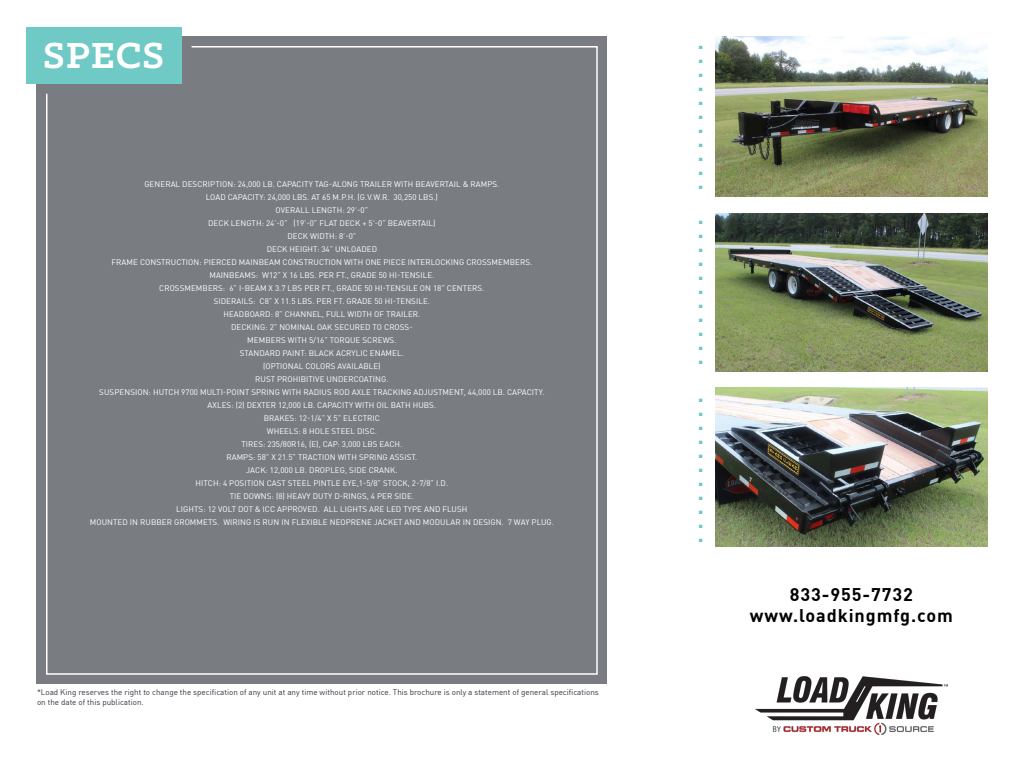
<style>
.page{position:relative;width:1024px;height:768px;background:#fff}
.page>*{position:absolute;margin:0;border:0;box-sizing:border-box;transform-origin:0 0}
.t1{font:700 41px "Klinic Slab";letter-spacing:.025em;color:#fff}
.t2{font:700 23px/37.8px "DIN Pro";color:#6fc9c4}
.t3{font:700 18px/21.6px "DIN Pro";letter-spacing:.05em;color:#000;text-align:center}
.t4{font:8px/13px "DIN Pro";letter-spacing:.01em;color:#fff;text-align:center}
.t5{font:8px/9.6px "DIN Pro";color:#333640}
</style>
<div class="page">
<img style="left:715px;top:36px;width:273px;height:160px">
<img style="left:715px;top:214px;width:273px;height:157px">
<img style="left:715px;top:387px;width:273px;height:160px">
<div style="left:36px;top:36px;width:571px;height:648px;background:#797d82"></div>
<div style="left:26px;top:27px;width:156px;height:57px;background:#6fc9c4"></div>
<svg style="left:46px;top:46px;width:552px;height:629px"></svg>
<img style="left:756px;top:677px;width:191px;height:58px">
<h1 class="t1" style="left:43px;top:28px;width:123px">SPECS</h1>
<p class="t4" style="left:90px;top:177px;width:466px">GENERAL DESCRIPTION: 24,000 LB. CAPACITY TAG-ALONG TRAILER WITH BEAVERTAIL &amp; RAMPS.<br>LOAD CAPACITY: 24,000 LBS. AT 65 M.P.H. (G.V.W.R. 30,250 LBS.)<br>OVERALL LENGTH: 29’-0”<br>DECK LENGTH: 24’-0” (19’-0” FLAT DECK + 5’-0” BEAVERTAIL)<br>DECK WIDTH: 8’-0”<br>DECK HEIGHT: 34” UNLOADED<br>FRAME CONSTRUCTION: PIERCED MAINBEAM CONSTRUCTION WITH ONE PIECE INTERLOCKING CROSSMEMBERS.<br>MAINBEAMS: W12” X 16 LBS. PER FT., GRADE 50 HI-TENSILE.<br>CROSSMEMBERS: 6” I-BEAM X 3.7 LBS PER FT., GRADE 50 HI-TENSILE ON 18” CENTERS.<br>SIDERAILS: C8” X 11.5 LBS. PER FT. GRADE 50 HI-TENSILE.<br>HEADBOARD: 8” CHANNEL, FULL WIDTH OF TRAILER.<br>DECKING: 2” NOMINAL OAK SECURED TO CROSS-<br>MEMBERS WITH 5/16” TORQUE SCREWS.<br>STANDARD PAINT: BLACK ACRYLIC ENAMEL.<br>(OPTIONAL COLORS AVAILABLE)<br>RUST PROHIBITIVE UNDERCOATING.<br>SUSPENSION: HUTCH 9700 MULTI-POINT SPRING WITH RADIUS ROD AXLE TRACKING ADJUSTMENT, 44,000 LB. CAPACITY.<br>AXLES: (2) DEXTER 12,000 LB. CAPACITY WITH OIL BATH HUBS.<br>BRAKES: 12-1/4” X 5” ELECTRIC<br>WHEELS: 8 HOLE STEEL DISC.<br>TIRES: 235/80R16, (E), CAP: 3,000 LBS EACH.<br>RAMPS: 58” X 21.5” TRACTION WITH SPRING ASSIST.<br>JACK: 12,000 LB. DROPLEG, SIDE CRANK.<br>HITCH: 4 POSITION CAST STEEL PINTLE EYE,1-5/8” STOCK, 2-7/8” I.D.<br>TIE DOWNS: (8) HEAVY DUTY D-RINGS, 4 PER SIDE.<br>LIGHTS: 12 VOLT DOT &amp; ICC APPROVED. ALL LIGHTS ARE LED TYPE AND FLUSH<br>MOUNTED IN RUBBER GROMMETS. WIRING IS RUN IN FLEXIBLE NEOPRENE JACKET AND MODULAR IN DESIGN. 7 WAY PLUG.</p>
<p class="t5" style="left:37px;top:687px;width:563px">*Load King reserves the right to change the specification of any unit at any time without prior notice. This brochure is only a statement of general specifications on the date of this publication.</p>
<h2 class="t2" style="left:697px;top:20px;width:8px">.</h2>
<h2 class="t2" style="left:697px;top:34px;width:8px">.</h2>
<h2 class="t2" style="left:697px;top:48px;width:8px">.</h2>
<h2 class="t2" style="left:697px;top:62px;width:8px">.</h2>
<h2 class="t2" style="left:697px;top:76px;width:8px">.</h2>
<h2 class="t2" style="left:697px;top:90px;width:8px">.</h2>
<h2 class="t2" style="left:697px;top:104px;width:8px">.</h2>
<h2 class="t2" style="left:697px;top:118px;width:8px">.</h2>
<h2 class="t2" style="left:697px;top:132px;width:8px">.</h2>
<h2 class="t2" style="left:697px;top:146px;width:8px">.</h2>
<h2 class="t2" style="left:697px;top:160px;width:8px">.</h2>
<h2 class="t2" style="left:697px;top:196px;width:8px">.</h2>
<h2 class="t2" style="left:697px;top:210px;width:8px">.</h2>
<h2 class="t2" style="left:697px;top:224px;width:8px">.</h2>
<h2 class="t2" style="left:697px;top:238px;width:8px">.</h2>
<h2 class="t2" style="left:697px;top:252px;width:8px">.</h2>
<h2 class="t2" style="left:697px;top:266px;width:8px">.</h2>
<h2 class="t2" style="left:697px;top:280px;width:8px">.</h2>
<h2 class="t2" style="left:697px;top:294px;width:8px">.</h2>
<h2 class="t2" style="left:697px;top:308px;width:8px">.</h2>
<h2 class="t2" style="left:697px;top:322px;width:8px">.</h2>
<h2 class="t2" style="left:697px;top:336px;width:8px">. .</h2>
<h2 class="t2" style="left:697px;top:388px;width:8px">.</h2>
<h2 class="t2" style="left:697px;top:402px;width:8px">.</h2>
<h2 class="t2" style="left:697px;top:416px;width:8px">.</h2>
<h2 class="t2" style="left:697px;top:430px;width:8px">.</h2>
<h2 class="t2" style="left:697px;top:444px;width:8px">.</h2>
<h2 class="t2" style="left:697px;top:458px;width:8px">.</h2>
<h2 class="t2" style="left:697px;top:472px;width:8px">.</h2>
<h2 class="t2" style="left:697px;top:486px;width:8px">.</h2>
<h2 class="t2" style="left:697px;top:500px;width:8px">.</h2>
<h2 class="t2" style="left:697px;top:514px;width:8px">.</h2>
<h3 class="t3" style="left:750px;top:582px;width:204px">833-955-7732 www.loadkingmfg.com</h3>
</div>
